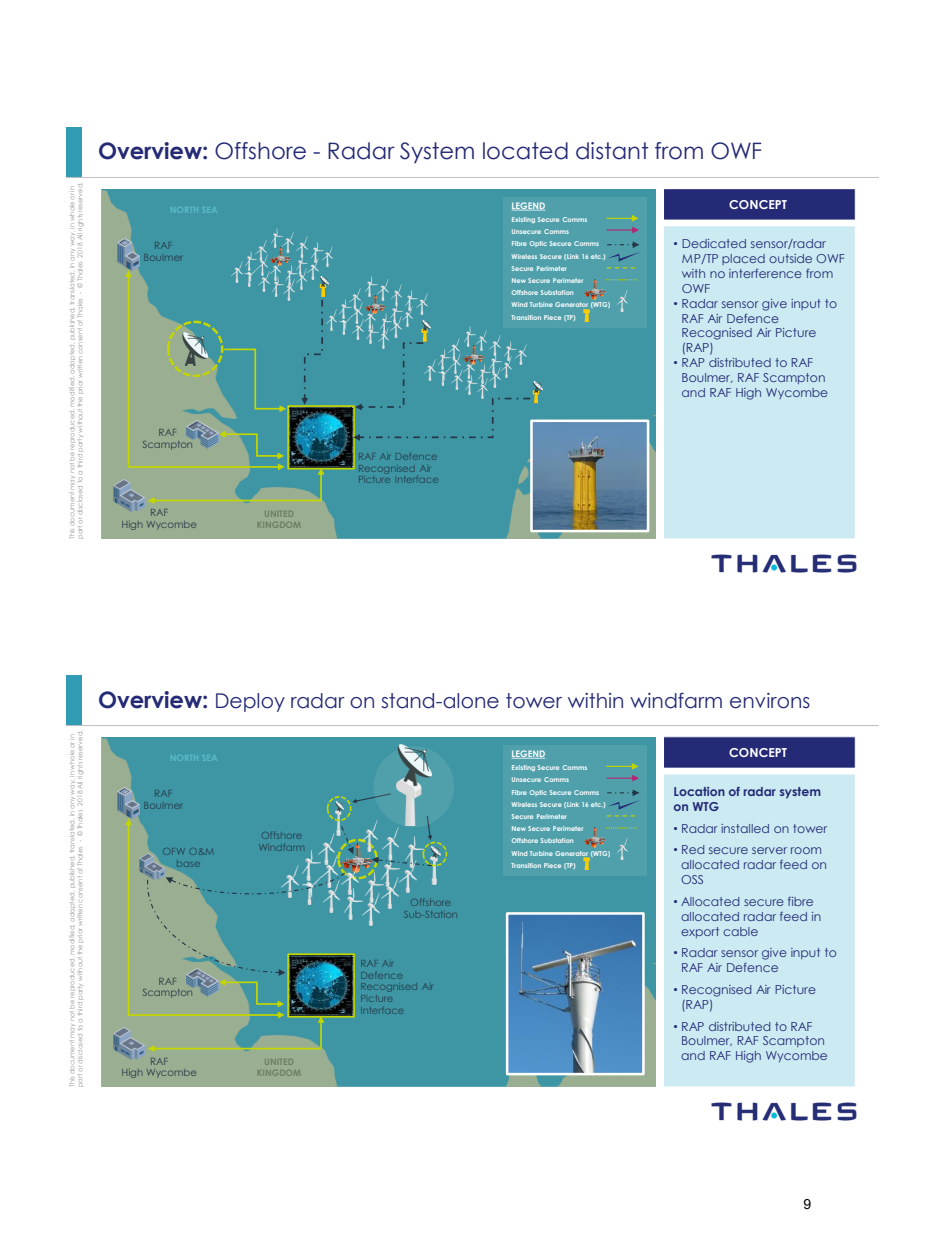
<style>
.page{position:relative;width:945px;height:1260px;background:#fff}
.page>*{position:absolute;margin:0;border:0;box-sizing:border-box;transform-origin:0 0}
.t1{font:22.75px "Century Gothic";color:#242a75}
.t2{font:20.3px "Century Gothic";color:#242a75}
.t3{font:14px "Arial";color:#000}
.t4{font:12.42px/14.9px "Century Gothic";color:#242a75}
.t5{font:700 12.42px/14.9px "Century Gothic";color:#242a75}
.t6{font:700 12.42px "Century Gothic";color:#fff}
.t7{font:10.15px/11.7px "Century Gothic";letter-spacing:-.005em;color:#253746;text-align:center}
.t8{font:700 9.1px/10.8px "Century Gothic";color:#6d7f63;text-align:center}
.t9{font:700 9.1px "Century Gothic";color:#5abbc8}
.t10{font:700 9.1px "Century Gothic";color:#fff}
.t11{font:6.65px/8px "Century Gothic";letter-spacing:.005em;color:#969696}
.t12{font:700 6.65px/12.2px "Century Gothic";letter-spacing:-.005em;color:#fff}
.s1{font-weight:700}
.s2{font-family:"Arial"}
.s3{font-weight:700;font-size:22.75px}
</style>
<div class="page">
<div style="left:66px;top:127px;width:16px;height:50px;background:#309db5"></div>
<hr style="left:66px;top:177px;width:813px;height:1px;background:#bfbfbf">
<img style="left:711px;top:554px;width:146px;height:19px">
<div style="left:661px;top:189px;width:194px;height:34px;background:#242a75"></div>
<div style="left:661px;top:223px;width:194px;height:316px;background:#cbeaf1"></div>
<div style="left:657px;top:220px;width:199px;height:6px;background:#fff"></div>
<div style="left:657px;top:188px;width:7px;height:351px;background:#fff"></div>
<img style="left:101px;top:189px;width:555px;height:350px">
<img style="left:117px;top:239px;width:23px;height:31px">
<img style="left:113px;top:480px;width:32px;height:31px">
<img style="left:328px;top:408px;width:24px;height:59px">
<div style="left:287px;top:405px;width:68px;height:65px;border:2px solid #c3d600"></div>
<div style="left:504px;top:197px;width:143px;height:131px;background:#50a0ac"></div>
<svg style="left:511px;top:210px;width:34px;height:1px"></svg>
<svg style="left:606px;top:215px;width:33px;height:18px"></svg>
<img style="left:617px;top:290px;width:11px;height:21px">
<img style="left:583px;top:279px;width:23px;height:20px">
<svg style="left:583px;top:309px;width:7px;height:13px"></svg>
<svg style="left:607px;top:241px;width:33px;height:27px"></svg>
<svg style="left:606px;top:279px;width:31px;height:1px"></svg>
<img style="left:534px;top:424px;width:111px;height:104px">
<div style="left:530px;top:420px;width:119px;height:112px;border:3px solid #fff"></div>
<img style="left:270px;top:247px;width:22px;height:19px">
<img style="left:245px;top:251px;width:12px;height:18px">
<img style="left:257px;top:255px;width:11px;height:15px">
<img style="left:270px;top:260px;width:11px;height:10px">
<img style="left:286px;top:266px;width:10px;height:4px">
<img style="left:232px;top:262px;width:10px;height:8px">
<img style="left:245px;top:269px;width:12px;height:1px">
<img style="left:255px;top:240px;width:11px;height:21px">
<img style="left:296px;top:255px;width:12px;height:15px">
<img style="left:308px;top:258px;width:10px;height:12px">
<img style="left:271px;top:228px;width:12px;height:20px">
<img style="left:283px;top:232px;width:11px;height:21px">
<img style="left:297px;top:237px;width:10px;height:20px">
<img style="left:312px;top:243px;width:11px;height:19px">
<img style="left:322px;top:246px;width:11px;height:20px">
<img style="left:364px;top:295px;width:22px;height:19px">
<img style="left:340px;top:299px;width:11px;height:18px">
<img style="left:351px;top:303px;width:11px;height:20px">
<img style="left:365px;top:308px;width:10px;height:12px">
<img style="left:380px;top:314px;width:11px;height:6px">
<img style="left:328px;top:310px;width:9px;height:20px">
<img style="left:339px;top:317px;width:13px;height:18px">
<img style="left:350px;top:288px;width:11px;height:21px">
<img style="left:391px;top:305px;width:11px;height:15px">
<img style="left:402px;top:307px;width:11px;height:13px">
<img style="left:366px;top:277px;width:11px;height:19px">
<img style="left:377px;top:280px;width:11px;height:20px">
<img style="left:391px;top:285px;width:11px;height:20px">
<img style="left:406px;top:291px;width:11px;height:19px">
<img style="left:417px;top:294px;width:10px;height:21px">
<svg style="left:125px;top:270px;width:203px;height:234px;background:#689e93"></svg>
<svg style="left:353px;top:320px;width:189px;height:121px;background:#4898a4"></svg>
<div style="left:66px;top:675px;width:16px;height:51px;background:#309db5"></div>
<hr style="left:66px;top:725px;width:813px;height:1px;background:#bfbfbf">
<img style="left:711px;top:1102px;width:146px;height:19px">
<img style="left:101px;top:737px;width:555px;height:350px">
<div style="left:337px;top:839px;width:41px;height:40px;border:3px dashed #c3d600;border-radius:50%"></div>
<img style="left:354px;top:844px;width:21px;height:29px">
<img style="left:354px;top:863px;width:4px;height:26px">
<img style="left:365px;top:872px;width:17px;height:30px">
<img style="left:382px;top:886px;width:16px;height:23px">
<img style="left:354px;top:889px;width:9px;height:30px">
<img style="left:363px;top:894px;width:16px;height:31px">
<img style="left:382px;top:856px;width:18px;height:30px">
<img style="left:400px;top:866px;width:16px;height:27px">
<img style="left:361px;top:820px;width:17px;height:32px">
<img style="left:382px;top:828px;width:17px;height:29px">
<img style="left:406px;top:837px;width:17px;height:30px">
<div style="left:661px;top:737px;width:194px;height:34px;background:#242a75"></div>
<div style="left:661px;top:771px;width:194px;height:316px;background:#cbeaf1"></div>
<div style="left:657px;top:768px;width:199px;height:6px;background:#fff"></div>
<div style="left:657px;top:736px;width:7px;height:351px;background:#fff"></div>
<svg style="left:352px;top:793px;width:25px;height:10px"></svg>
<div style="left:504px;top:745px;width:143px;height:131px;background:#50a0ac"></div>
<svg style="left:511px;top:758px;width:34px;height:1px"></svg>
<svg style="left:606px;top:763px;width:33px;height:19px"></svg>
<img style="left:617px;top:838px;width:11px;height:21px">
<img style="left:583px;top:828px;width:23px;height:19px">
<svg style="left:583px;top:857px;width:7px;height:13px"></svg>
<svg style="left:607px;top:789px;width:33px;height:28px"></svg>
<svg style="left:606px;top:827px;width:31px;height:1px"></svg>
<img style="left:117px;top:787px;width:23px;height:31px">
<img style="left:113px;top:1028px;width:32px;height:31px">
<svg style="left:427px;top:823px;width:5px;height:17px"></svg>
<img style="left:510px;top:916px;width:131px;height:155px">
<div style="left:506px;top:912px;width:139px;height:163px;border:3px solid #fff"></div>
<img style="left:335px;top:802px;width:9px;height:16px">
<img style="left:430px;top:847px;width:10px;height:38px">
<div style="left:374px;top:746px;width:80px;height:81px;background:#50a0ac;border-radius:50%"></div>
<img style="left:397px;top:745px;width:34px;height:80px">
<div style="left:327px;top:796px;width:25px;height:25px;border:2px dashed #c3d600;border-radius:50%"></div>
<div style="left:423px;top:842px;width:24px;height:24px;border:2px dashed #c3d600;border-radius:50%"></div>
<svg style="left:372px;top:857px;width:60px;height:9px"></svg>
<svg style="left:125px;top:818px;width:229px;height:234px;background:#629b93"></svg>
<p class="t11" style="left:68px;top:539px;width:359px;rotate:-90deg">This document may not be reproduced, modified, adapted, published, translated, in any way, in whole or in part or disclosed to a third party without the prior written consent of Thales - © Thales 2018 All rights reserved.</p>
<h2 class="t1" style="left:98px;top:137px;width:666px"><span class="s1">Overview:</span> Offshore - Radar System located distant from OWF</h2>
<p class="t9" style="left:170px;top:204px;width:50px">NORTH SEA</p>
<p class="t7" style="left:144px;top:239px;width:41px">RAF<br>Boulmer</p>
<p class="t7" style="left:142px;top:426px;width:52px">RAF<br>Scampton</p>
<p class="t7" style="left:122px;top:507px;width:77px">RAF<br>High Wycombe</p>
<p class="t8" style="left:257px;top:508px;width:46px">UNITED<br>KINGDOM</p>
<p class="t7" style="left:358px;top:450px;width:82px;text-align:left">RAF Air Defence<br>Recognised Air<br>Picture Interface</p>
<h1 class="t10" style="left:512px;top:200px;width:35px">LEGEND</h1>
<h1 class="t12" style="left:512px;top:213px;width:100px">Existing Secure Comms<br>Unsecure Comms<br>Fibre Optic Secure Comms<br>Wireless Secure (Link 16 etc.)<br>Secure Perimeter<br>New Secure Perimeter<br>Offshore Substation<br>Wind Turbine Generator (WTG)<br>Transition Piece (TP)</h1>
<p class="t6" style="left:729px;top:196px;width:59px">CONCEPT</p>
<p class="t4" style="left:682px;top:236px;width:165px;text-indent:-8px"><span class="s2">•</span> Dedicated sensor/radar<br>MP/TP placed outside OWF with no interference from<br>OWF</p>
<p class="t4" style="left:682px;top:295px;width:157px;text-indent:-8px"><span class="s2">•</span> Radar sensor give input to<br>RAF Air Defence<br>Recognised Air Picture (RAP)</p>
<p class="t4" style="left:682px;top:355px;width:148px;text-indent:-8px"><span class="s2">•</span> RAP distributed to RAF<br>Boulmer, RAF Scampton and RAF High Wycombe</p>
<p class="t11" style="left:68px;top:1087px;width:359px;rotate:-90deg">This document may not be reproduced, modified, adapted, published, translated, in any way, in whole or in part or disclosed to a third party without the prior written consent of Thales - © Thales 2018 All rights reserved.</p>
<h2 class="t2" style="left:98px;top:687px;width:714px"><span class="s3">Overview:</span> Deploy radar on stand-alone tower within windfarm environs</h2>
<p class="t9" style="left:170px;top:752px;width:50px">NORTH SEA</p>
<p class="t7" style="left:144px;top:787px;width:41px">RAF<br>Boulmer</p>
<p class="t7" style="left:162px;top:845px;width:54px">OFW O&amp;M base</p>
<p class="t7" style="left:258px;top:828px;width:48px;line-height:12.2px;text-align:left">Offshore<br>Windfarm</p>
<p class="t7" style="left:142px;top:975px;width:52px">RAF<br>Scampton</p>
<p class="t7" style="left:122px;top:1055px;width:77px">RAF<br>High Wycombe</p>
<p class="t8" style="left:257px;top:1056px;width:46px">UNITED<br>KINGDOM</p>
<p class="t7" style="left:404px;top:896px;width:56px">Offshore<br>Sub-Station</p>
<p class="t7" style="left:360px;top:957px;width:75px;text-align:left">RAF Air<br>Defence<br>Recognised Air<br>Picture<br>Interface</p>
<h1 class="t10" style="left:512px;top:748px;width:35px">LEGEND</h1>
<h1 class="t12" style="left:512px;top:762px;width:100px">Existing Secure Comms<br>Unsecure Comms<br>Fibre Optic Secure Comms<br>Wireless Secure (Link 16 etc.)<br>Secure Perimeter<br>New Secure Perimeter<br>Offshore Substation<br>Wind Turbine Generator (WTG)<br>Transition Piece (TP)</h1>
<p class="t6" style="left:729px;top:745px;width:59px">CONCEPT</p>
<p class="t5" style="left:674px;top:784px;width:149px">Location of radar system on WTG</p>
<p class="t4" style="left:674px;top:820px;width:155px"><span class="s2">•</span> Radar installed on tower</p>
<p class="t4" style="left:681px;top:842px;width:148px;text-indent:-8px"><span class="s2">•</span> Red secure server room allocated radar feed on<br>OSS</p>
<p class="t4" style="left:681px;top:893px;width:142px;text-indent:-8px"><span class="s2">•</span> Allocated secure fibre allocated radar feed in export cable</p>
<p class="t4" style="left:681px;top:945px;width:157px;text-indent:-8px"><span class="s2">•</span> Radar sensor give input to<br>RAF Air Defence</p>
<p class="t4" style="left:681px;top:982px;width:137px;text-indent:-8px"><span class="s2">•</span> Recognised Air Picture (RAP)</p>
<p class="t4" style="left:681px;top:1018px;width:148px;text-indent:-8px"><span class="s2">•</span> RAP distributed to RAF<br>Boulmer, RAF Scampton and RAF High Wycombe</p>
<p class="t3" style="left:803px;top:1195px;width:9px">9</p>
</div>
